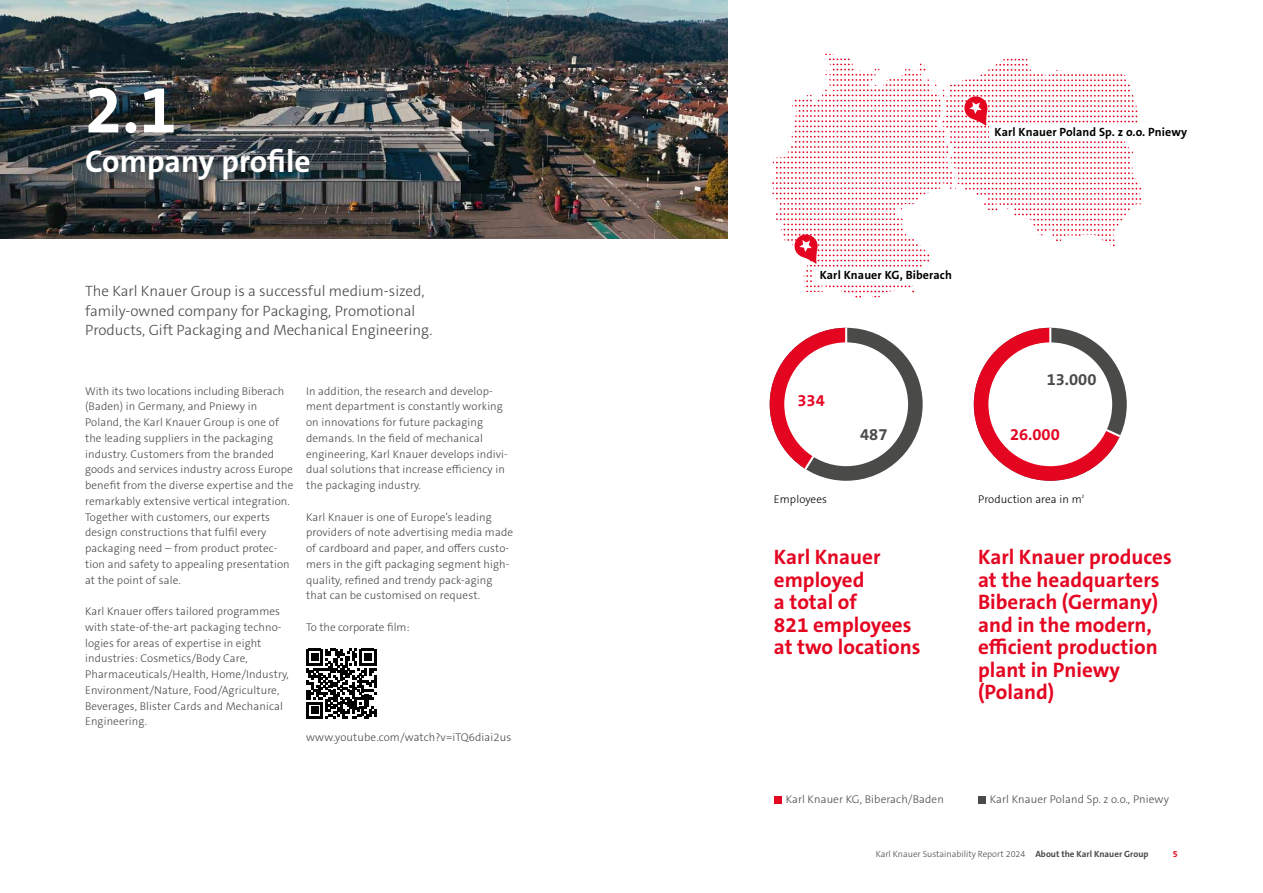
<style>
.page{position:relative;width:1263px;height:893px;background:#fff}
.page>*{position:absolute;margin:0;border:0;box-sizing:border-box;transform-origin:0 0}
.t1{font:700 67.5px "The Sans C5";color:#fff}
.t2{font:700 31.5px "The Sans C5";color:#fff}
.t3{font:700 21px/22.5px "The Sans C5";color:#e40521}
.t4{font:700 16.5px "The Sans C5";color:#4a4a49}
.t5{font:700 16.5px "The Sans C5";color:#e40521}
.t6{font:300 15px/19.5px "The Sans C5";color:#4a4a49}
.t7{font:700 12px "The Sans C5";letter-spacing:.01em;color:#000}
.t8{font:300 11.25px/15.8px "The Sans C5";letter-spacing:.01em;color:#4a4a49}
.t9{font:300 11.25px "The Sans C5";letter-spacing:.01em;color:#000}
.t10{font:300 9px "The Sans C5";color:#4a4a49}
.t11{font:700 9px "The Sans C5";color:#e40521}
.s1{font-weight:700}
</style>
<div class="page">
<img style="left:0;top:0;width:727px;height:238px">
<hr style="left:191px;top:130px;width:298px;height:1px;background:#fff">
<svg style="left:974px;top:328px;width:153px;height:153px"></svg>
<div style="left:988px;top:342px;width:124px;height:124px;background:#fff;border-radius:50%"></div>
<svg style="left:825px;top:53px;width:115px;height:245px"></svg>
<div style="left:815px;top:267px;width:128px;height:16px;background:#fff"></div>
<svg style="left:770px;top:54px;width:68px;height:238px"></svg>
<svg style="left:940px;top:58px;width:202px;height:189px"></svg>
<div style="left:770px;top:328px;width:153px;height:153px;background:#4a4a49;border-radius:50%"></div>
<svg style="left:770px;top:328px;width:78px;height:153px"></svg>
<div style="left:784px;top:342px;width:124px;height:124px;background:#fff;border-radius:50%"></div>
<div style="left:774px;top:796px;width:7px;height:7px;background:#e40521"></div>
<div style="left:978px;top:796px;width:7px;height:7px;background:#4a4a49"></div>
<svg style="left:306px;top:649px;width:70px;height:70px"></svg>
<h1 class="t1" style="left:85px;top:66px;width:93px">2.1</h1>
<h2 class="t2" style="left:85px;top:141px;width:227px">Company profile</h2>
<h3 class="t6" style="left:85px;top:281px;width:349px">The Karl Knauer Group is a successful medium-sized, family-owned company for Packaging, Promotional<br>Products, Gift Packaging and Mechanical Engineering.</h3>
<p class="t8" style="left:85px;top:383px;width:210px">With its two locations including Biberach (Baden) in Germany, and Pniewy in Poland, the Karl Knauer Group is one of the leading suppliers in the packaging industry. Customers from the branded goods and services industry across Europe benefit from the diverse expertise and the remarkably extensive vertical integration.<br>Together with customers, our experts design constructions that fulfil every packaging need – from product protec&shy;tion and safety to appealing presentation at the point of sale.</p>
<p class="t8" style="left:85px;top:603px;width:205px">Karl Knauer offers tailored programmes with state-of-the-art packaging techno&shy;logies for areas of expertise in eight industries: Cosmetics/Body Care, Pharmaceuticals/Health, Home/Industry, Environment/Nature, Food/Agriculture, Beverages, Blister Cards and Mechanical Engineering.</p>
<p class="t8" style="left:306px;top:383px;width:203px">In addition, the research and develop&shy;ment department is constantly working on innovations for future packaging demands. In the field of mechanical engineering, Karl Knauer develops indivi&shy;dual solutions that increase efficiency in the packaging industry.</p>
<p class="t8" style="left:306px;top:509px;width:208px">Karl Knauer is one of Europe’s leading providers of note advertising media made of cardboard and paper, and offers custo&shy;mers in the gift packaging segment high&shy;quality, refined and trendy pack-aging that can be customised on request.</p>
<p class="t8" style="left:306px;top:619px;width:105px">To the corporate film:</p>
<p class="t8" style="left:306px;top:729px;width:207px">www.youtube.com/watch?v=iTQ6diai2us</p>
<p class="t7" style="left:994px;top:124px;width:194px">Karl Knauer Poland Sp. z o.o. Pniewy</p>
<p class="t7" style="left:820px;top:268px;width:134px">Karl Knauer KG, Biberach</p>
<h3 class="t5" style="left:797px;top:390px;width:29px">334</h3>
<h3 class="t4" style="left:860px;top:424px;width:29px">487</h3>
<h3 class="t4" style="left:1047px;top:369px;width:51px">13.000</h3>
<h3 class="t5" style="left:1010px;top:424px;width:51px">26.000</h3>
<p class="t9" style="left:774px;top:492px;width:55px">Employees</p>
<p class="t9" style="left:978px;top:492px;width:108px">Production area in m<sup>²</sup></p>
<h3 class="t3" style="left:774px;top:546px;width:148px">Karl Knauer employed<br>a total of<br>821 employees at two locations</h3>
<h3 class="t3" style="left:978px;top:546px;width:195px">Karl Knauer produces at the headquarters<br>Biberach (Germany) and in the modern, efficient production plant in Pniewy (Poland)</h3>
<p class="t8" style="left:786px;top:792px;width:160px">Karl Knauer KG, Biberach/Baden</p>
<p class="t8" style="left:990px;top:792px;width:181px">Karl Knauer Poland Sp. z o.o., Pniewy</p>
<p class="t10" style="left:876px;top:848px;width:274px">Karl Knauer Sustainability Report 2024 <span class="s1">About the Karl Knauer Group</span></p>
<p class="t11" style="left:1173px;top:848px;width:6px">5</p>
</div>
